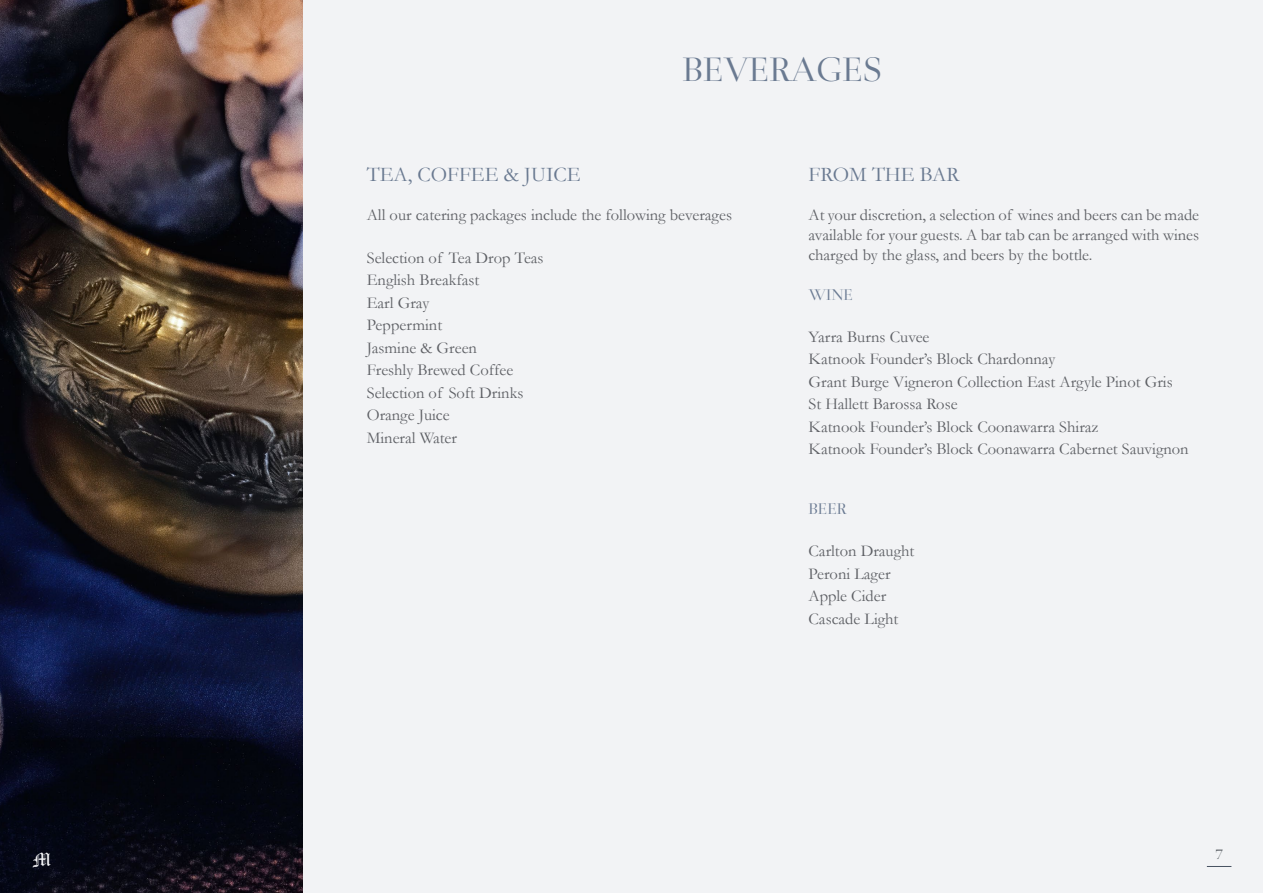
<style>
.page{position:relative;width:1263px;height:893px;background:#f2f3f5}
.page>*{position:absolute;margin:0;border:0;box-sizing:border-box;transform-origin:0 0}
.t1{font:36px "Medio";color:#6a7a91}
.t2{font:21px "Garamond";color:#6a7a91}
.t3{font:18px "Old English Text";color:#f2f3f5}
.t4{font:16.5px/22.5px "Garamond";color:#5d5f64}
.t5{font:16.5px "Medio";color:#6a7a92}
.t6{font:15px "Medio";color:#343a40}
</style>
<div class="page">
<img style="left:0;top:0;width:303px;height:893px">
<svg style="left:1207px;top:866px;width:24px;height:1px"></svg>
<h1 class="t1" style="left:683px;top:55px;width:201px">BEVERAGES</h1>
<p class="t2" style="left:367px;top:160px;width:215px">TEA, COFFEE &amp; JUICE</p>
<p class="t4" style="left:367px;top:204px;width:367px">All our catering packages include the following beverages</p>
<p class="t4" style="left:367px;top:246px;width:178px">Selection of Tea Drop Teas<br>English Breakfast<br>Earl Gray<br>Peppermint<br>Jasmine &amp; Green<br>Freshly Brewed Coffee<br>Selection of Soft Drinks<br>Orange Juice<br>Mineral Water</p>
<p class="t2" style="left:808px;top:160px;width:153px">FROM THE BAR</p>
<p class="t4" style="left:808px;top:205px;width:392px;line-height:19.8px;text-align:justify">At your discretion, a selection of wines and beers can be made available for your guests. A bar tab can be arranged with wines charged by the glass, and beers by the bottle.</p>
<p class="t5" style="left:808px;top:288px;width:46px">WINE</p>
<p class="t4" style="left:808px;top:325px;width:382px">Yarra Burns Cuvee<br>Katnook Founder’s Block Chardonnay<br>Grant Burge Vigneron Collection East Argyle Pinot Gris St Hallett Barossa Rose<br>Katnook Founder’s Block Coonawarra Shiraz<br>Katnook Founder’s Block Coonawarra Cabernet Sauvignon</p>
<p class="t5" style="left:808px;top:502px;width:40px">BEER</p>
<p class="t4" style="left:808px;top:539px;width:107px">Carlton Draught<br>Peroni Lager<br>Apple Cider<br>Cascade Light</p>
<p class="t3" style="left:33px;top:848px;width:20px">M</p>
<p class="t6" style="left:1215px;top:848px;width:9px">7</p>
</div>
